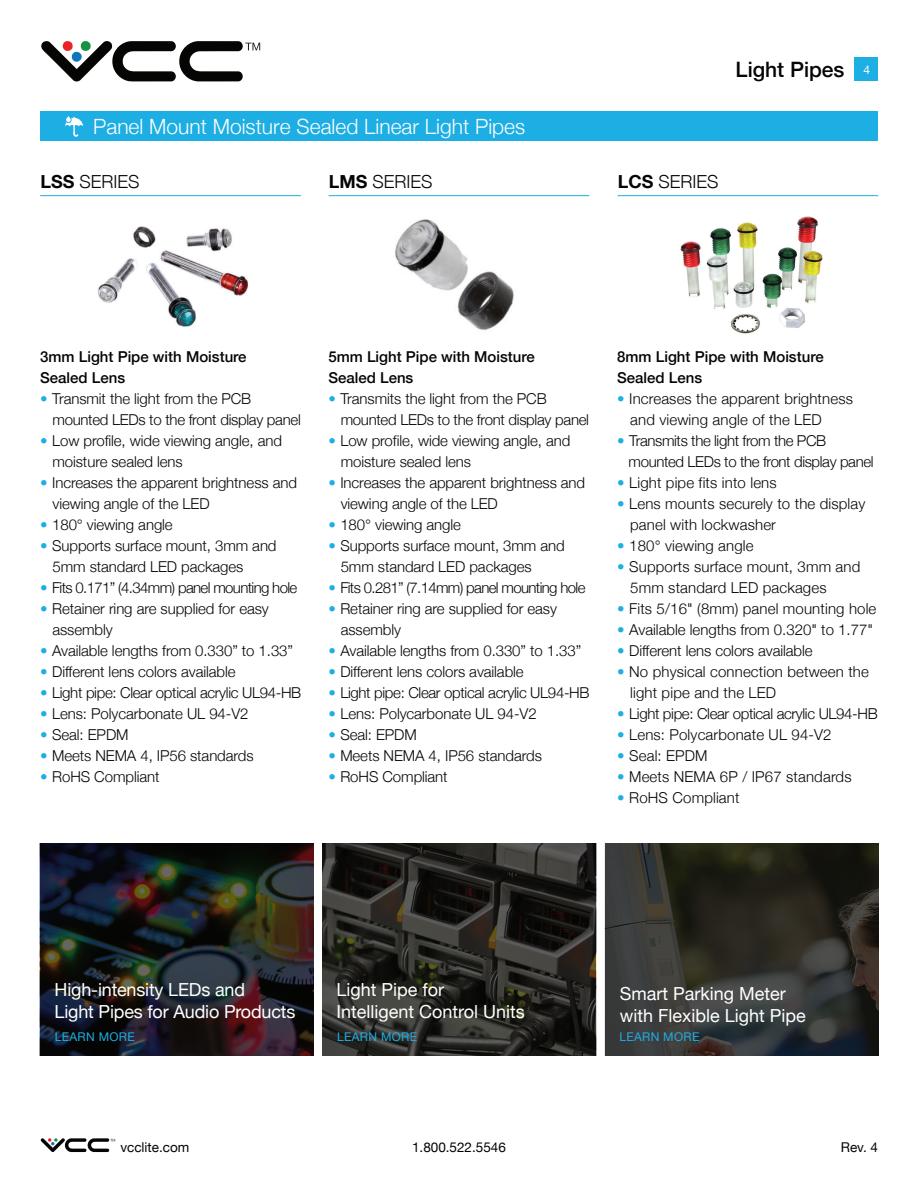
<style>
.page{position:relative;width:918px;height:1188px;background:#fff}
.page>*{position:absolute;margin:0;border:0;box-sizing:border-box;transform-origin:0 0}
.t1{font:500 21.15px "Helvetica Neue";color:#050504}
.t2{font:300 21px "Helvetica Neue";color:#fff}
.t3{font:18px/21.6px "Helvetica Neue";color:#fff}
.t4{font:300 18px "Helvetica Neue";color:#050504}
.t5{font:300 15px/21px "Helvetica Neue";letter-spacing:-.005em;color:#040503}
.t6{font:500 15px/21px "Helvetica Neue";color:#040503}
.t7{font:300 15px/21px "Helvetica Neue";letter-spacing:-.025em;color:#040503}
.t8{font:300 15px "Helvetica Neue";letter-spacing:-.045em;color:#040503}
.t9{font:13.5px "Helvetica Neue";color:#040503}
.t10{font:12px "Helvetica Neue";letter-spacing:.025em;color:#1daee4}
.s1{font-weight:700}
.s2{font-weight:400;font-size:12px;color:#fff}
.s3{color:#1daee4}
</style>
<div class="page">
<div style="left:855px;top:58px;width:23px;height:23px;background:#1daee4"></div>
<svg style="left:41px;top:1138px;width:74px;height:14px"></svg>
<img style="left:605px;top:843px;width:273px;height:213px">
<img style="left:322px;top:843px;width:274px;height:213px">
<img style="left:40px;top:843px;width:274px;height:213px">
<div style="left:40px;top:112px;width:838px;height:29px;background:#1daee4"></div>
<svg style="left:41px;top:41px;width:219px;height:41px"></svg>
<hr style="left:618px;top:195px;width:260px;height:1px;background:#1daee4">
<hr style="left:329px;top:195px;width:260px;height:1px;background:#1daee4">
<img style="left:395px;top:219px;width:119px;height:111px">
<hr style="left:40px;top:195px;width:261px;height:1px;background:#1daee4">
<img style="left:98px;top:226px;width:150px;height:101px">
<img style="left:680px;top:216px;width:143px;height:118px">
<svg style="left:65px;top:116px;width:18px;height:21px"></svg>
<h2 class="t2" style="left:93px;top:110px;width:434px">Panel Mount Moisture Sealed Linear Light Pipes</h2>
<p class="t4" style="left:329px;top:168px;width:105px"><span class="s1">LMS</span> SERIES</p>
<p class="t4" style="left:618px;top:168px;width:102px"><span class="s1">LCS</span> SERIES</p>
<p class="t4" style="left:40px;top:168px;width:101px"><span class="s1">LSS</span> SERIES</p>
<h1 class="t1" style="left:736px;top:52px;width:136px">Light Pipes <span class="s2">4</span></h1>
<p class="t6" style="left:40px;top:345px;width:208px">3mm Light Pipe with Moisture<br>Sealed Lens</p>
<p class="t5" style="left:52px;top:387px;width:250px;text-indent:-12px"><span class="s3">•</span> Transmit the light from the PCB mounted LEDs to the front display panel</p>
<p class="t5" style="left:52px;top:429px;width:231px;text-indent:-12px"><span class="s3">•</span> Low profile, wide viewing angle, and moisture sealed lens</p>
<p class="t5" style="left:52px;top:471px;width:246px;text-indent:-12px"><span class="s3">•</span> Increases the apparent brightness and viewing angle of the LED</p>
<p class="t5" style="left:40px;top:513px;width:134px"><span class="s3">•</span> 180° viewing angle</p>
<p class="t5" style="left:52px;top:534px;width:226px;text-indent:-12px"><span class="s3">•</span> Supports surface mount, 3mm and<br>5mm standard LED packages</p>
<p class="t8" style="left:40px;top:575px;width:259px"><span class="s3">•</span> Fits 0.171” (4.34mm) panel mounting hole</p>
<p class="t5" style="left:52px;top:597px;width:218px;text-indent:-12px"><span class="s3">•</span> Retainer ring are supplied for easy assembly</p>
<p class="t5" style="left:40px;top:639px;width:254px"><span class="s3">•</span> Available lengths from 0.330” to 1.33”</p>
<p class="t5" style="left:40px;top:660px;width:197px"><span class="s3">•</span> Different lens colors available</p>
<p class="t5" style="left:40px;top:681px;width:263px"><span class="s3">•</span> Light pipe: Clear optical acrylic UL94-HB</p>
<p class="t5" style="left:40px;top:702px;width:210px"><span class="s3">•</span> Lens: Polycarbonate UL 94-V2</p>
<p class="t5" style="left:40px;top:723px;width:90px"><span class="s3">•</span> Seal: EPDM</p>
<p class="t5" style="left:40px;top:744px;width:215px"><span class="s3">•</span> Meets NEMA 4, IP56 standards</p>
<p class="t5" style="left:40px;top:765px;width:121px"><span class="s3">•</span> RoHS Compliant</p>
<p class="t6" style="left:328px;top:345px;width:208px">5mm Light Pipe with Moisture<br>Sealed Lens</p>
<p class="t5" style="left:341px;top:387px;width:250px;text-indent:-12px"><span class="s3">•</span> Transmits the light from the PCB mounted LEDs to the front display panel</p>
<p class="t5" style="left:341px;top:429px;width:231px;text-indent:-12px"><span class="s3">•</span> Low profile, wide viewing angle, and moisture sealed lens</p>
<p class="t5" style="left:341px;top:471px;width:246px;text-indent:-12px"><span class="s3">•</span> Increases the apparent brightness and viewing angle of the LED</p>
<p class="t5" style="left:328px;top:513px;width:134px"><span class="s3">•</span> 180° viewing angle</p>
<p class="t5" style="left:341px;top:534px;width:226px;text-indent:-12px"><span class="s3">•</span> Supports surface mount, 3mm and<br>5mm standard LED packages</p>
<p class="t8" style="left:328px;top:575px;width:259px"><span class="s3">•</span> Fits 0.281” (7.14mm) panel mounting hole</p>
<p class="t5" style="left:341px;top:597px;width:218px;text-indent:-12px"><span class="s3">•</span> Retainer ring are supplied for easy assembly</p>
<p class="t5" style="left:328px;top:639px;width:254px"><span class="s3">•</span> Available lengths from 0.330” to 1.33”</p>
<p class="t5" style="left:328px;top:660px;width:197px"><span class="s3">•</span> Different lens colors available</p>
<p class="t5" style="left:328px;top:681px;width:263px"><span class="s3">•</span> Light pipe: Clear optical acrylic UL94-HB</p>
<p class="t5" style="left:328px;top:702px;width:210px"><span class="s3">•</span> Lens: Polycarbonate UL 94-V2</p>
<p class="t5" style="left:328px;top:723px;width:90px"><span class="s3">•</span> Seal: EPDM</p>
<p class="t5" style="left:328px;top:744px;width:215px"><span class="s3">•</span> Meets NEMA 4, IP56 standards</p>
<p class="t5" style="left:328px;top:765px;width:121px"><span class="s3">•</span> RoHS Compliant</p>
<p class="t6" style="left:617px;top:345px;width:208px">8mm Light Pipe with Moisture<br>Sealed Lens</p>
<p class="t5" style="left:630px;top:387px;width:224px;text-indent:-13px"><span class="s3">•</span> Increases the apparent brightness and viewing angle of the LED</p>
<p class="t7" style="left:629px;top:429px;width:246px;text-indent:-11px"><span class="s3">•</span> Transmits the light from the PCB mounted LEDs to the front display panel</p>
<p class="t5" style="left:617px;top:471px;width:161px"><span class="s3">•</span> Light pipe fits into lens</p>
<p class="t5" style="left:630px;top:492px;width:237px;text-indent:-13px"><span class="s3">•</span> Lens mounts securely to the display panel with lockwasher</p>
<p class="t5" style="left:617px;top:534px;width:138px"><span class="s3">•</span> 180° viewing angle</p>
<p class="t5" style="left:630px;top:555px;width:232px;text-indent:-13px"><span class="s3">•</span> Supports surface mount, 3mm and<br>5mm standard LED packages</p>
<p class="t5" style="left:617px;top:597px;width:261px"><span class="s3">•</span> Fits 5/16" (8mm) panel mounting hole</p>
<p class="t5" style="left:617px;top:618px;width:257px"><span class="s3">•</span> Available lengths from 0.320" to 1.77"</p>
<p class="t5" style="left:617px;top:639px;width:197px"><span class="s3">•</span> Different lens colors available</p>
<p class="t5" style="left:630px;top:660px;width:240px;text-indent:-13px"><span class="s3">•</span> No physical connection between the light pipe and the LED</p>
<p class="t7" style="left:617px;top:702px;width:262px"><span class="s3">•</span> Light pipe: Clear optical acrylic UL94-HB</p>
<p class="t5" style="left:617px;top:723px;width:216px"><span class="s3">•</span> Lens: Polycarbonate UL 94-V2</p>
<p class="t5" style="left:617px;top:744px;width:92px"><span class="s3">•</span> Seal: EPDM</p>
<p class="t5" style="left:617px;top:765px;width:236px"><span class="s3">•</span> Meets NEMA 6P / IP67 standards</p>
<p class="t5" style="left:617px;top:786px;width:124px"><span class="s3">•</span> RoHS Compliant</p>
<p class="t3" style="left:55px;top:980px;width:242px">High-intensity LEDs and<br>Light Pipes for Audio Products</p>
<p class="t3" style="left:336px;top:980px;width:190px">Light Pipe for<br>Intelligent Control Units</p>
<p class="t3" style="left:620px;top:984px;width:187px">Smart Parking Meter with Flexible Light Pipe</p>
<p class="t10" style="left:55px;top:1028px;width:81px">LEARN MORE</p>
<p class="t10" style="left:337px;top:1028px;width:81px">LEARN MORE</p>
<p class="t10" style="left:620px;top:1028px;width:81px">LEARN MORE</p>
<p class="t9" style="left:120px;top:1137px;width:71px">vcclite.com</p>
<p class="t9" style="left:412px;top:1137px;width:95px">1.800.522.5546</p>
<p class="t9" style="left:841px;top:1137px;width:39px">Rev. 4</p>
</div>
